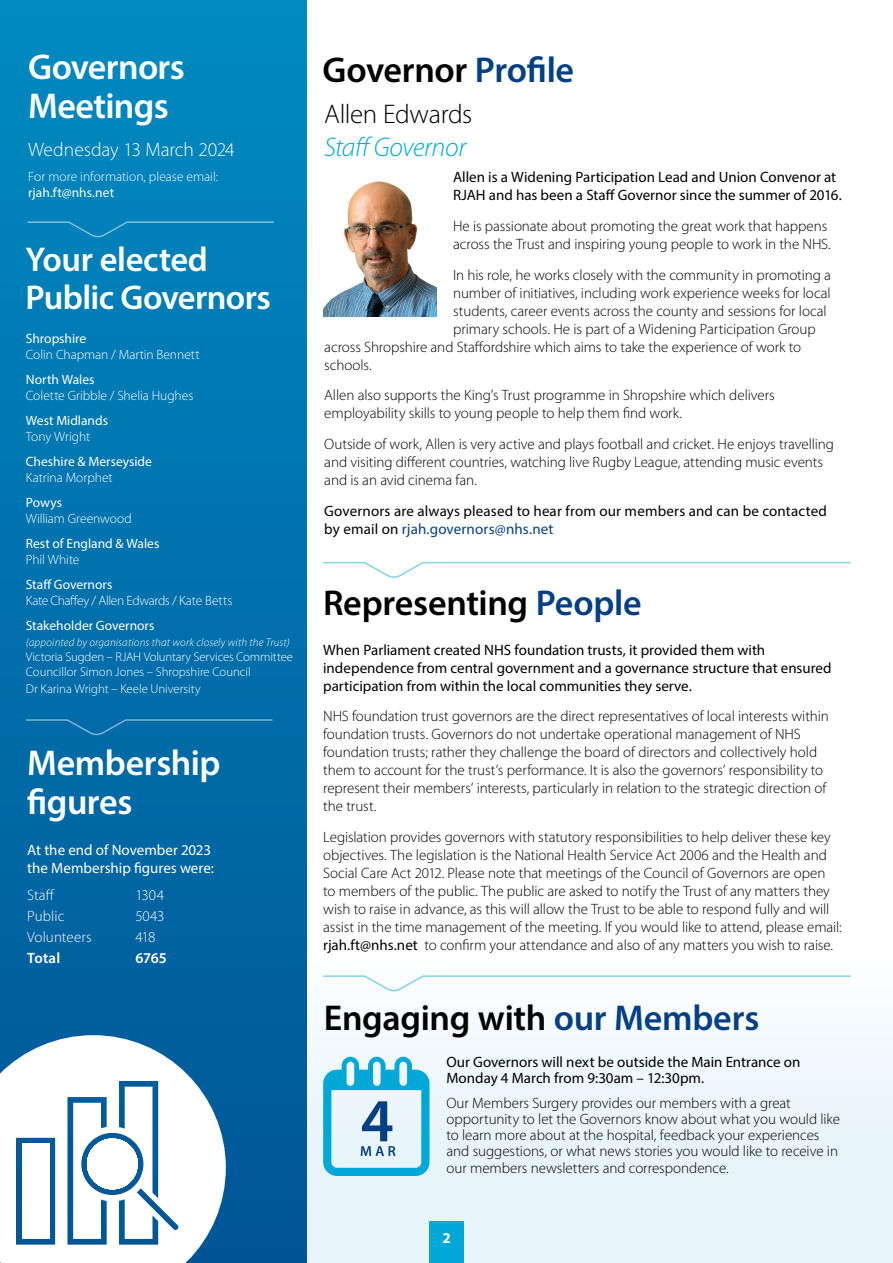
<style>
.page{position:relative;width:893px;height:1263px;background:#fff}
.page>*{position:absolute;margin:0;border:0;box-sizing:border-box;transform-origin:0 0}
.t1{font:600 36px "Myriad Pro";letter-spacing:-.01em;color:#000}
.t2{font:600 36px "Myriad Pro";letter-spacing:-.015em;color:#fff}
.t3{font:600 34.5px/37.5px "Myriad Pro";letter-spacing:-.015em;color:#fff}
.t4{font:italic 300 27px/32.4px "Myriad Pro";letter-spacing:-.015em;color:#00a8d7}
.t5{font:300 19.5px "Myriad Pro";letter-spacing:-.005em;color:#fff}
.t6{font:300 15px/18px "Myriad Pro";letter-spacing:-.005em;color:#000}
.t7{font:15px/18px "Myriad Pro";color:#000}
.t8{font:15px/18px "Myriad Pro";color:#fff}
.t9{font:300 15px "Myriad Pro";color:#fff}
.t10{font:600 15px "Myriad Pro";color:#fff}
.t11{font:700 15px "Myriad Pro";color:#fff}
.t12{font:300 13.5px/16.2px "Myriad Pro";letter-spacing:-.005em;color:#fff}
.t13{font:13.5px/16.2px "Myriad Pro";color:#fff}
.t14{font:300 13.5px/16.2px "Myriad Pro";letter-spacing:-.025em;color:#fff}
.t15{font:300 12.75px "Myriad Pro";letter-spacing:-.005em;color:#fff}
.t16{font:italic 300 11.25px "Myriad Pro";letter-spacing:.01em;color:#fff}
.s1{font-weight:400}
.s2{font-weight:300}
.s3{color:#033f85}
.s4{font-style:normal;color:#000}
</style>
<div class="page">
<div style="left:0;top:865px;width:893px;height:398px;background:linear-gradient(to bottom,#fff,#e1f2fa)"></div>
<div style="left:429px;top:1221px;width:34px;height:42px;background:#00a8d7"></div>
<div style="left:0;top:0;width:307px;height:1263px;background:linear-gradient(to bottom,#008ac1,#005596)"></div>
<svg style="left:26px;top:221px;width:249px;height:17px;background:#0b85bc"></svg>
<svg style="left:0;top:1035px;width:226px;height:228px"></svg>
<svg style="left:24px;top:718px;width:250px;height:18px;background:#0a71ab"></svg>
<svg style="left:323px;top:562px;width:528px;height:16px"></svg>
<svg style="left:322px;top:975px;width:530px;height:17px"></svg>
<img style="left:323px;top:181px;width:113px;height:136px">
<svg style="left:323px;top:1057px;width:106px;height:119px;background:#90d1e8"></svg>
<p class="t2" style="left:28px;top:44px;width:158px">Governors</p>
<p class="t2" style="left:28px;top:83px;width:142px">Meetings</p>
<p class="t5" style="left:28px;top:138px;width:208px">Wednesday 13 March 2024</p>
<p class="t12" style="left:28px;top:168px;width:191px">For more information, please email: <span class="s1">rjah.ft@nhs.net</span></p>
<p class="t3" style="left:26px;top:240px;width:247px">Your elected<br>Public Governors</p>
<p class="t12" style="left:26px;top:330px;width:175px"><span class="s1">Shropshire<br></span>Colin Chapman / Martin Bennett</p>
<p class="t12" style="left:26px;top:371px;width:169px"><span class="s1">North Wales<br></span>Colette Gribble / Shelia Hughes</p>
<p class="t13" style="left:26px;top:412px;width:84px">West Midlands<br><span class="s2">Tony Wright</span></p>
<p class="t13" style="left:26px;top:453px;width:128px">Cheshire &amp; Merseyside<br><span class="s2">Katrina Morphet</span></p>
<p class="t12" style="left:26px;top:494px;width:107px"><span class="s1">Powys<br></span>William Greenwood</p>
<p class="t13" style="left:26px;top:535px;width:135px">Rest of England &amp; Wales<br><span class="s2">Phil White</span></p>
<p class="t14" style="left:26px;top:576px;width:208px"><span class="s1">Staff Governors<br></span>Kate Chaffey / Allen Edwards / Kate Betts</p>
<p class="t13" style="left:26px;top:617px;width:130px">Stakeholder Governors</p>
<p class="t16" style="left:26px;top:635px;width:266px">(appointed by organisations that work closely with the Trust)</p>
<p class="t15" style="left:26px;top:649px;width:269px">Victoria Sugden – RJAH Voluntary Services Committee</p>
<p class="t15" style="left:26px;top:664px;width:226px">Councillor Simon Jones – Shropshire Council</p>
<p class="t15" style="left:26px;top:681px;width:176px">Dr Karina Wright – Keele University</p>
<p class="t2" style="left:27px;top:740px;width:195px">Membership</p>
<p class="t2" style="left:27px;top:779px;width:107px">figures</p>
<p class="t8" style="left:27px;top:840px;width:188px">At the end of November 2023 the Membership figures were:</p>
<p class="t9" style="left:27px;top:885px;width:29px">Staff</p>
<p class="t9" style="left:135px;top:885px;width:30px">1304</p>
<p class="t9" style="left:27px;top:906px;width:39px">Public</p>
<p class="t9" style="left:135px;top:906px;width:31px">5043</p>
<p class="t9" style="left:27px;top:927px;width:66px">Volunteers</p>
<p class="t9" style="left:135px;top:927px;width:22px">418</p>
<p class="t10" style="left:27px;top:948px;width:34px">Total</p>
<p class="t10" style="left:135px;top:948px;width:33px">6765</p>
<p class="t1" style="left:323px;top:47px;width:253px">Governor <span class="s3">Profile</span></p>
<p class="t4" style="left:324px;top:98px;width:149px"><span class="s4">Allen Edwards<br></span>Staff Governor</p>
<p class="t7" style="left:453px;top:168px;width:390px">Allen is a Widening Participation Lead and Union Convenor at<br>RJAH and has been a Staff Governor since the summer of 2016.</p>
<p class="t6" style="left:453px;top:217px;width:379px">He is passionate about promoting the great work that happens across the Trust and inspiring young people to work in the NHS.</p>
<p class="t6" style="left:453px;top:265px;width:379px">In his role, he works closely with the community in promoting a</p>
<p class="t6" style="left:453px;top:283px;width:379px">number of initiatives, including work experience weeks for local</p>
<p class="t6" style="left:453px;top:301px;width:375px">students, career events across the county and sessions for local</p>
<p class="t6" style="left:453px;top:319px;width:364px">primary schools. He is part of a Widening Participation Group</p>
<p class="t6" style="left:324px;top:337px;width:478px">across Shropshire and Staffordshire which aims to take the experience of work to</p>
<p class="t6" style="left:324px;top:355px;width:49px">schools.</p>
<p class="t6" style="left:324px;top:386px;width:452px">Allen also supports the King’s Trust programme in Shropshire which delivers employability skills to young people to help them find work.</p>
<p class="t6" style="left:324px;top:435px;width:511px">Outside of work, Allen is very active and plays football and cricket. He enjoys travelling and visiting different countries, watching live Rugby League, attending music events and is an avid cinema fan.</p>
<p class="t7" style="left:324px;top:502px;width:504px">Governors are always pleased to hear from our members and can be contacted by email on <span class="s3">rjah.governors@nhs.net</span></p>
<p class="t1" style="left:323px;top:580px;width:320px">Representing <span class="s3">People</span></p>
<p class="t7" style="left:323px;top:640px;width:510px">When Parliament created NHS foundation trusts, it provided them with independence from central government and a governance structure that ensured participation from within the local communities they serve.</p>
<p class="t6" style="left:323px;top:707px;width:507px">NHS foundation trust governors are the direct representatives of local interests within foundation trusts. Governors do not undertake operational management of NHS foundation trusts; rather they challenge the board of directors and collectively hold them to account for the trust’s performance. It is also the governors’ responsibility to represent their members’ interests, particularly in relation to the strategic direction of the trust.</p>
<p class="t6" style="left:323px;top:828px;width:520px">Legislation provides governors with statutory responsibilities to help deliver these key objectives. The legislation is the National Health Service Act 2006 and the Health and Social Care Act 2012. Please note that meetings of the Council of Governors are open<br>to members of the public. The public are asked to notify the Trust of any matters they wish to raise in advance, as this will allow the Trust to be able to respond fully and will assist in the time management of the meeting. If you would like to attend, please email: <span class="s1">rjah.ft@nhs.net</span> to confirm your attendance and also of any matters you wish to raise.</p>
<p class="t1" style="left:324px;top:994px;width:437px">Engaging with <span class="s3">our Members</span></p>
<p class="t7" style="left:446px;top:1053px;width:355px;line-height:16.2px">Our Governors will next be outside the Main Entrance on<br>Monday 4 March from 9:30am – 12:30pm.</p>
<p class="t6" style="left:446px;top:1095px;width:395px;line-height:16.2px">Our Members Surgery provides our members with a great opportunity to let the Governors know about what you would like to learn more about at the hospital, feedback your experiences and suggestions, or what news stories you would like to receive in our members newsletters and correspondence.</p>
<p class="t11" style="left:442px;top:1228px;width:10px">2</p>
</div>
